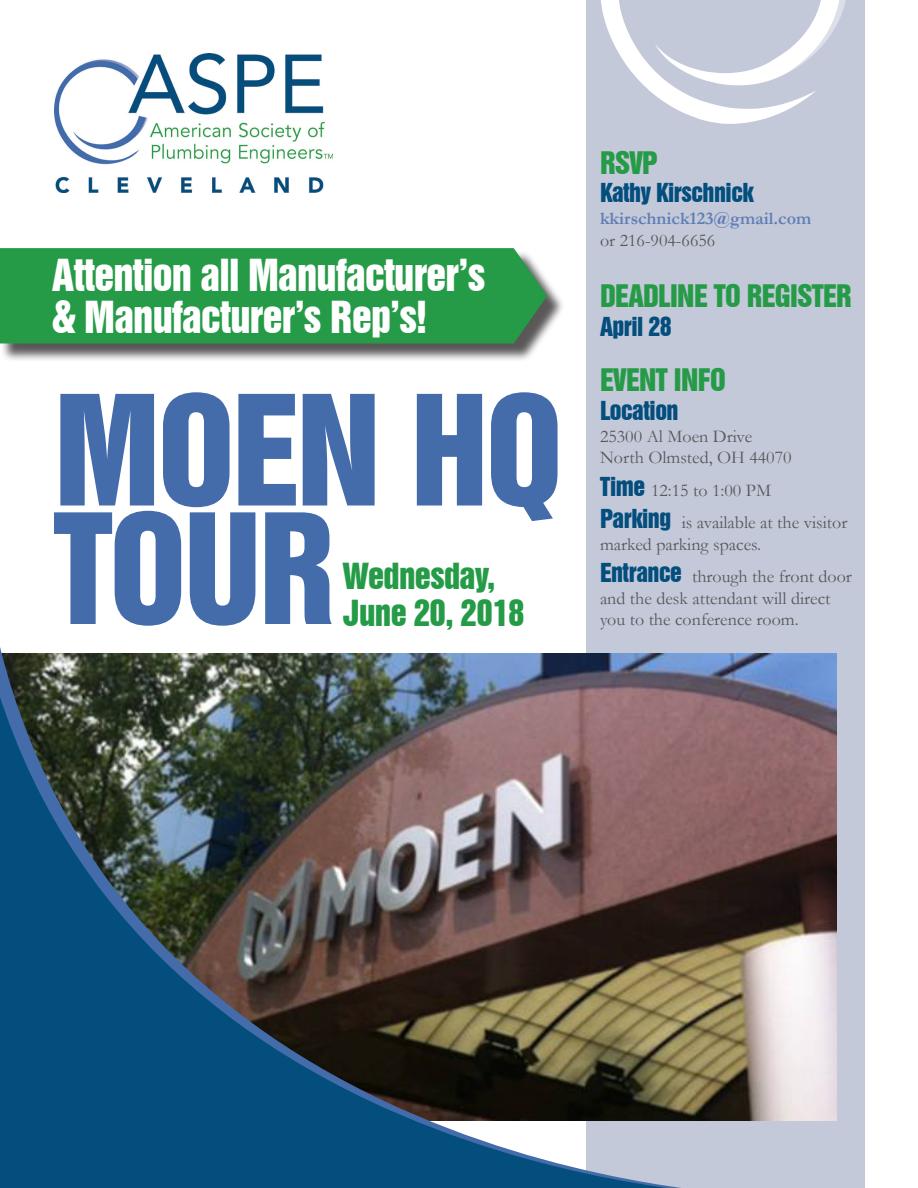
<style>
.page{position:relative;width:918px;height:1188px;background:#fff}
.page>*{position:absolute;margin:0;border:0;box-sizing:border-box;transform-origin:0 0}
.t1{font:139.35px/118.5px "Swiss 921 BT Regular A";letter-spacing:-.02em;color:#446caa}
.t2{font:40.5px/42px "Swiss 921 BT Regular A";letter-spacing:-.02em;color:#fff}
.t3{font:33px/37.5px "Swiss 921 BT Regular A";letter-spacing:-.02em;color:#269b47}
.t4{font:28.5px "Swiss 921 BT Regular A";letter-spacing:-.02em;color:#269b47}
.t5{font:24px "Swiss 921 BT Regular A";letter-spacing:-.02em;color:#034e7d}
.t6{font:18px/21.6px "Garamond";color:#57585a}
.t7{font:700 18px/21.6px "Garamond";color:#607eb4}
.s1{font-weight:400;color:#57585a}
.s2{font-family:"Swiss 921 BT Regular A";font-size:24px;color:#034e7d}
</style>
<div class="page">
<div style="left:586px;top:0;width:279px;height:1188px;background:#c4c9d9"></div>
<img style="left:752px;top:654px;width:85px;height:466px">
<img style="left:0;top:647px;width:738px;height:541px">
<img style="left:54px;top:54px;width:279px;height:138px">
<svg style="left:600px;top:0;width:246px;height:124px"></svg>
<div style="left:0;top:250px;width:565px;height:112px;background:#231f20;opacity:.75"></div>
<div style="left:0;top:248px;width:547px;height:96px;background:#269b47"></div>
<p class="t2" style="left:52px;top:253px;width:435px">Attention all Manufacturer’s &amp; Manufacturer’s Rep’s!</p>
<p class="t1" style="left:54px;top:390px;width:510px">MOEN HQ<br>TOUR</p>
<p class="t3" style="left:343px;top:557px;width:183px">Wednesday,<br>June 20, 2018</p>
<p class="t4" style="left:600px;top:144px;width:59px">RSVP</p>
<p class="t5" style="left:600px;top:177px;width:155px">Kathy Kirschnick</p>
<p class="t7" style="left:600px;top:207px;width:213px">kkirschnick123@gmail.com <span class="s1">or 216-904-6656</span></p>
<p class="t4" style="left:600px;top:277px;width:253px">DEADLINE TO REGISTER</p>
<p class="t5" style="left:600px;top:310px;width:73px">April 28</p>
<p class="t4" style="left:600px;top:362px;width:127px">EVENT INFO</p>
<p class="t5" style="left:600px;top:395px;width:80px">Location</p>
<p class="t6" style="left:600px;top:425px;width:193px">25300 Al Moen Drive<br>North Olmsted, OH 44070</p>
<p class="t6" style="left:600px;top:479px;width:173px"><span class="s2">Time</span> 12:15 to 1:00 PM</p>
<p class="t6" style="left:600px;top:512px;width:249px"><span class="s2">Parking</span> is available at the visitor marked parking spaces.</p>
<p class="t6" style="left:600px;top:566px;width:253px"><span class="s2">Entrance</span> through the front door and the desk attendant will direct you to the conference room.</p>
</div>
